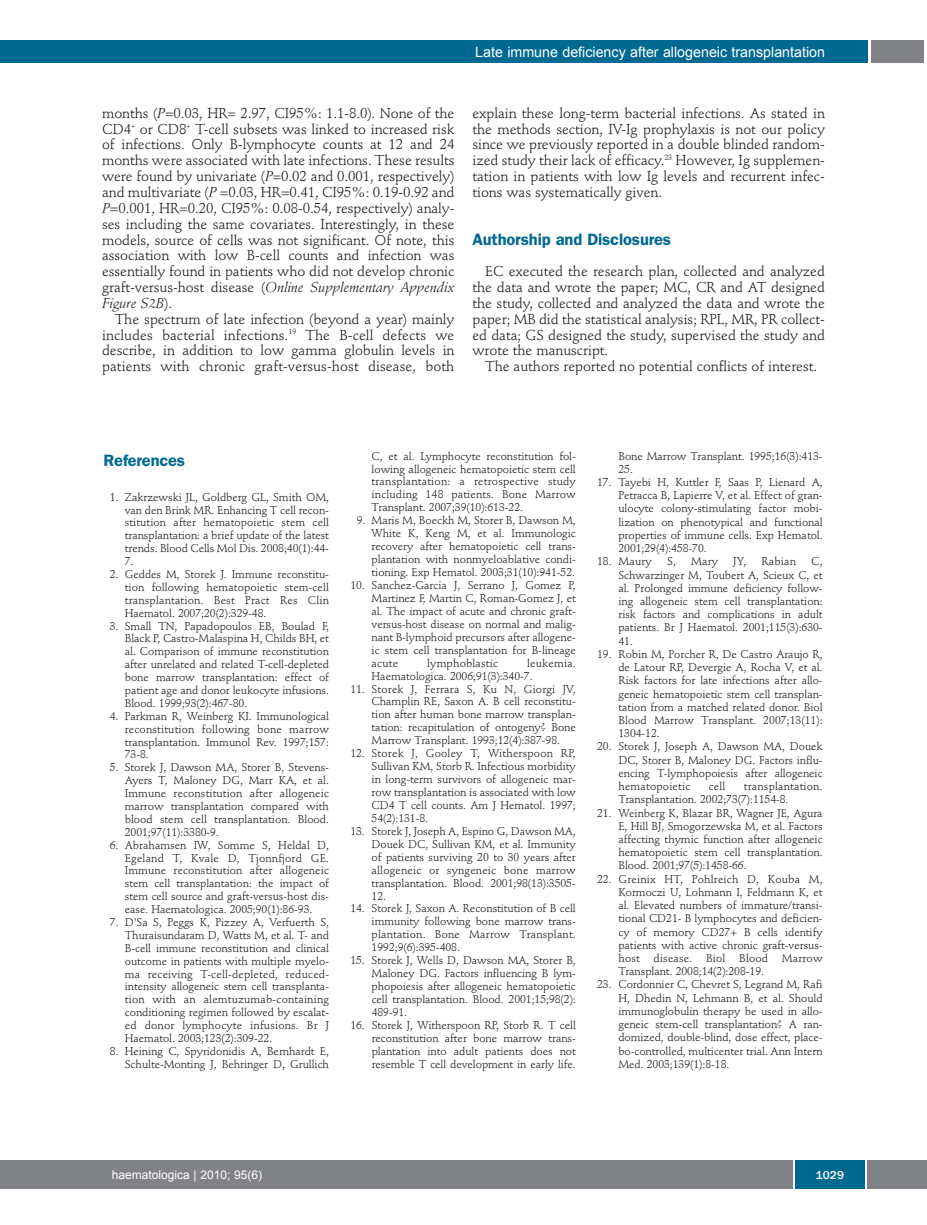
<style>
.page{position:relative;width:927px;height:1225px;background:#fff}
.page>*{position:absolute;margin:0;border:0;box-sizing:border-box;transform-origin:0 0}
.t1{font:600 16.5px "Franklin Gothic";letter-spacing:-.01em;color:#006991}
.t2{font:14.25px/15.9px "Stempel Schneidler";letter-spacing:-.005em;color:#231f20;text-align:justify}
.t3{font:14.25px "Arial";color:#fff}
.t4{font:12px "Arial";color:#fff}
.t5{font:500 12px "Franklin Gothic";color:#fff}
.t6{font:11.25px/12.9px "Stempel Schneidler";letter-spacing:-.005em;color:#231f20;text-align:justify}
.t7{font:11.25px "Stempel Schneidler";letter-spacing:.015em;color:#231f20}
.s1{font-style:italic}
</style>
<div class="page">
<div style="left:0;top:40px;width:19px;height:22px;background:#006991"></div>
<div style="left:0;top:1160px;width:18px;height:28px;background:#808285"></div>
<div style="left:871px;top:40px;width:52px;height:22px;background:#808285"></div>
<div style="left:18px;top:40px;width:849px;height:22px;background:#006991"></div>
<div style="left:17px;top:1160px;width:910px;height:28px;background:#808285"></div>
<div style="left:795px;top:1160px;width:70px;height:28px;background:#006991"></div>
<hr style="left:793px;top:1160px;width:2px;height:28px;background:#fff">
<hr style="left:865px;top:1160px;width:2px;height:28px;background:#fff">
<p class="t3" style="left:475px;top:44px;width:351px">Late immune deficiency after allogeneic transplantation</p>
<p class="t2" style="left:102px;top:106px;width:354px">months (<span class="s1">P</span>=0.03, HR= 2.97, CI95%: 1.1-8.0). None of the CD4<sup>+</sup> or CD8<sup>+</sup> T-cell subsets was linked to increased risk of infections. Only B-lymphocyte counts at 12 and 24 months were associated with late infections. These results were found by univariate (<span class="s1">P</span>=0.02 and 0.001, respectively) and multivariate (<span class="s1">P</span> =0.03, HR=0.41, CI95%: 0.19-0.92 and <span class="s1">P</span>=0.001, HR=0.20, CI95%: 0.08-0.54, respectively) analy&shy;ses including the same covariates. Interestingly, in these models, source of cells was not significant. Of note, this association with low B-cell counts and infection was essentially found in patients who did not develop chronic graft-versus-host disease (<span class="s1">Online Supplementary Appendix Figure S2B</span>).</p>
<p class="t2" style="left:102px;top:312px;width:354px;text-indent:13px">The spectrum of late infection (beyond a year) mainly includes bacterial infections.<sup>19</sup> The B-cell defects we describe, in addition to low gamma globulin levels in patients with chronic graft-versus-host disease, both</p>
<p class="t2" style="left:472px;top:106px;width:354px">explain these long-term bacterial infections. As stated in the methods section, IV-Ig prophylaxis is not our policy since we previously reported in a double blinded random&shy;ized study their lack of efficacy.<sup>23</sup> However, Ig supplemen&shy;tation in patients with low Ig levels and recurrent infec&shy;tions was systematically given.</p>
<h1 class="t1" style="left:472px;top:233px;width:200px">Authorship and Disclosures</h1>
<p class="t2" style="left:472px;top:265px;width:354px;text-indent:13px">EC executed the research plan, collected and analyzed the data and wrote the paper; MC, CR and AT designed the study, collected and analyzed the data and wrote the paper; MB did the statistical analysis; RPL, MR, PR collect&shy;ed data; GS designed the study, supervised the study and wrote the manuscript.</p>
<p class="t2" style="left:485px;top:360px;width:333px">The authors reported no potential conflicts of interest.</p>
<h1 class="t1" style="left:104px;top:455px;width:83px">References</h1>
<p class="t6" style="left:125px;top:491px;width:206px;text-indent:-15px">1. Zakrzewski JL, Goldberg GL, Smith OM, van den Brink MR. Enhancing T cell recon&shy;stitution after hematopoietic stem cell transplantation: a brief update of the latest trends. Blood Cells Mol Dis. 2008;40(1):44- 7.</p>
<p class="t6" style="left:125px;top:569px;width:206px;text-indent:-15px">2. Geddes M, Storek J. Immune reconstitu&shy;tion following hematopoietic stem-cell transplantation. Best Pract Res Clin Haematol. 2007;20(2):329-48.</p>
<p class="t6" style="left:125px;top:620px;width:206px;text-indent:-15px">3. Small TN, Papadopoulos EB, Boulad F, Black P, Castro-Malaspina H, Childs BH, et al. Comparison of immune reconstitution after unrelated and related T-cell-depleted bone marrow transplantation: effect of patient age and donor leukocyte infusions.<br>Blood. 1999;93(2):467-80.</p>
<p class="t6" style="left:125px;top:710px;width:206px;text-indent:-15px">4. Parkman R, Weinberg KI. Immunological reconstitution following bone marrow transplantation. Immunol Rev. 1997;157:<br>73-8.</p>
<p class="t6" style="left:125px;top:762px;width:206px;text-indent:-15px">5. Storek J, Dawson MA, Storer B, Stevens-Ayers T, Maloney DG, Marr KA, et al.<br>Immune reconstitution after allogeneic marrow transplantation compared with blood stem cell transplantation. Blood.<br>2001;97(11):3380-9.</p>
<p class="t6" style="left:125px;top:839px;width:206px;text-indent:-15px">6. Abrahamsen IW, Somme S, Heldal D, Egeland T, Kvale D, Tjonnfjord GE.<br>Immune reconstitution after allogeneic stem cell transplantation: the impact of stem cell source and graft-versus-host dis&shy;ease. Haematologica. 2005;90(1):86-93.</p>
<p class="t6" style="left:125px;top:916px;width:206px;text-indent:-15px">7. D'Sa S, Peggs K, Pizzey A, Verfuerth S, Thuraisundaram D, Watts M, et al. T- and B-cell immune reconstitution and clinical outcome in patients with multiple myelo&shy;ma receiving T-cell-depleted, reduced&shy;intensity allogeneic stem cell transplanta&shy;tion with an alemtuzumab-containing conditioning regimen followed by escalat&shy;ed donor lymphocyte infusions. Br J Haematol. 2003;123(2):309-22.</p>
<p class="t6" style="left:110px;top:1045px;width:221px;text-align:right">8. Heining C, Spyridonidis A, Bernhardt E,<br>Schulte-Monting J, Behringer D, Grullich</p>
<p class="t6" style="left:372px;top:450px;width:206px">C, et al. Lymphocyte reconstitution fol&shy;lowing allogeneic hematopoietic stem cell transplantation: a retrospective study including 148 patients. Bone Marrow Transplant. 2007;39(10):613-22.</p>
<p class="t6" style="left:372px;top:515px;width:206px;text-indent:-15px">9. Maris M, Boeckh M, Storer B, Dawson M, White K, Keng M, et al. Immunologic recovery after hematopoietic cell trans&shy;plantation with nonmyeloablative condi&shy;tioning. Exp Hematol. 2003;31(10):941-52.</p>
<p class="t6" style="left:372px;top:580px;width:206px;text-indent:-21px">10. Sanchez-Garcia J, Serrano J, Gomez P, Martinez F, Martin C, Roman-Gomez J, et al. The impact of acute and chronic graft&shy;versus-host disease on normal and malig&shy;nant B-lymphoid precursors after allogene&shy;ic stem cell transplantation for B-lineage acute</p>
<p class="t6" style="left:372px;top:657px;width:206px;text-indent:156px">leukemia.<br>Haematologica. 2006;91(3):340-7.</p>
<p class="t6" style="left:372px;top:683px;width:206px;text-indent:-21px">11. Storek J, Ferrara S, Ku N, Giorgi JV, Champlin RE, Saxon A. B cell reconstitu&shy;tion after human bone marrow transplan&shy;tation: recapitulation of ontogeny? Bone Marrow Transplant. 1993;12(4):387-98.</p>
<p class="t6" style="left:372px;top:748px;width:206px;text-indent:-21px">12. Storek J, Gooley T, Witherspoon RP, Sullivan KM, Storb R. Infectious morbidity in long-term survivors of allogeneic mar&shy;row transplantation is associated with low CD4 T cell counts. Am J Hematol. 1997; 54(2):131-8.</p>
<p class="t6" style="left:372px;top:825px;width:206px;text-indent:-21px">13. Storek J, Joseph A, Espino G, Dawson MA, Douek DC, Sullivan KM, et al. Immunity of patients surviving 20 to 30 years after allogeneic or syngeneic bone marrow transplantation. Blood. 2001;98(13):3505- 12.</p>
<p class="t6" style="left:372px;top:903px;width:206px;text-indent:-21px">14. Storek J, Saxon A. Reconstitution of B cell immunity following bone marrow trans&shy;plantation. Bone Marrow Transplant.<br>1992;9(6):395-408.</p>
<p class="t6" style="left:372px;top:955px;width:206px;text-indent:-21px">15. Storek J, Wells D, Dawson MA, Storer B, Maloney DG. Factors influencing B lym&shy;phopoiesis after allogeneic hematopoietic cell transplantation. Blood. 2001;15;98(2):<br>489-91.</p>
<p class="t6" style="left:372px;top:1019px;width:206px;text-indent:-21px">16. Storek J, Witherspoon RP, Storb R. T cell reconstitution after bone marrow trans&shy;plantation into adult patients does not resemble T cell development in early life.</p>
<p class="t7" style="left:427px;top:658px;width:72px">lymphoblastic</p>
<p class="t6" style="left:618px;top:450px;width:206px">Bone Marrow Transplant. 1995;16(3):413-<br>25.</p>
<p class="t6" style="left:618px;top:476px;width:206px;text-indent:-21px">17. Tayebi H, Kuttler F, Saas P, Lienard A, Petracca B, Lapierre V, et al. Effect of gran&shy;ulocyte colony-stimulating factor mobi&shy;lization on phenotypical and functional properties of immune cells. Exp Hematol.<br>2001;29(4):458-70.</p>
<p class="t6" style="left:597px;top:556px;width:56px">18. Maury</p>
<p class="t6" style="left:667px;top:556px;width:10px">S,</p>
<p class="t6" style="left:691px;top:556px;width:28px">Mary</p>
<p class="t6" style="left:733px;top:556px;width:14px">JY,</p>
<p class="t6" style="left:761px;top:556px;width:36px">Rabian</p>
<p class="t6" style="left:618px;top:556px;width:206px;text-indent:193px">C, Schwarzinger M, Toubert A, Scieux C, et al. Prolonged immune deficiency follow&shy;ing allogeneic stem cell transplantation: risk factors and complications in adult patients. Br J Haematol. 2001;115(3):630- 41.</p>
<p class="t6" style="left:618px;top:648px;width:206px;text-indent:-21px">19. Robin M, Porcher R, De Castro Araujo R, de Latour RP, Devergie A, Rocha V, et al.<br>Risk factors for late infections after allo&shy;geneic hematopoietic stem cell transplan&shy;tation from a matched related donor. Biol Blood Marrow Transplant. 2007;13(11):<br>1304-12.</p>
<p class="t6" style="left:618px;top:741px;width:206px;text-indent:-21px">20. Storek J, Joseph A, Dawson MA, Douek DC, Storer B, Maloney DG. Factors influ&shy;encing T-lymphopoiesis after allogeneic hematopoietic</p>
<p class="t6" style="left:618px;top:780px;width:206px;text-indent:125px">transplantation.<br>Transplantation. 2002;73(7):1154-8.</p>
<p class="t6" style="left:618px;top:807px;width:206px;text-indent:-21px">21. Weinberg K, Blazar BR, Wagner JE, Agura E, Hill BJ, Smogorzewska M, et al. Factors affecting thymic function after allogeneic hematopoietic stem cell transplantation.<br>Blood. 2001;97(5):1458-66.</p>
<p class="t6" style="left:618px;top:873px;width:206px;text-indent:-21px">22. Greinix HT, Pohlreich D, Kouba M, Kormoczi U, Lohmann I, Feldmann K, et al. Elevated numbers of immature/transi&shy;tional CD21- B lymphocytes and deficien&shy;cy of memory CD27+ B cells identify patients with active chronic graft-versus&shy;host disease. Biol Blood Marrow Transplant. 2008;14(2):208-19.</p>
<p class="t6" style="left:618px;top:979px;width:206px;text-indent:-21px">23. Cordonnier C, Chevret S, Legrand M, Rafi H, Dhedin N, Lehmann B, et al. Should immunoglobulin therapy be used in allo&shy;geneic stem-cell transplantation? A ran&shy;domized, double-blind, dose effect, place&shy;bo-controlled, multicenter trial. Ann Intern Med. 2003;139(1):8-18.</p>
<p class="t6" style="left:709px;top:781px;width:18px">cell</p>
<p class="t4" style="left:112px;top:1168px;width:152px">haematologica | 2010; 95(6)</p>
<p class="t5" style="left:816px;top:1171px;width:30px">1029</p>
</div>
